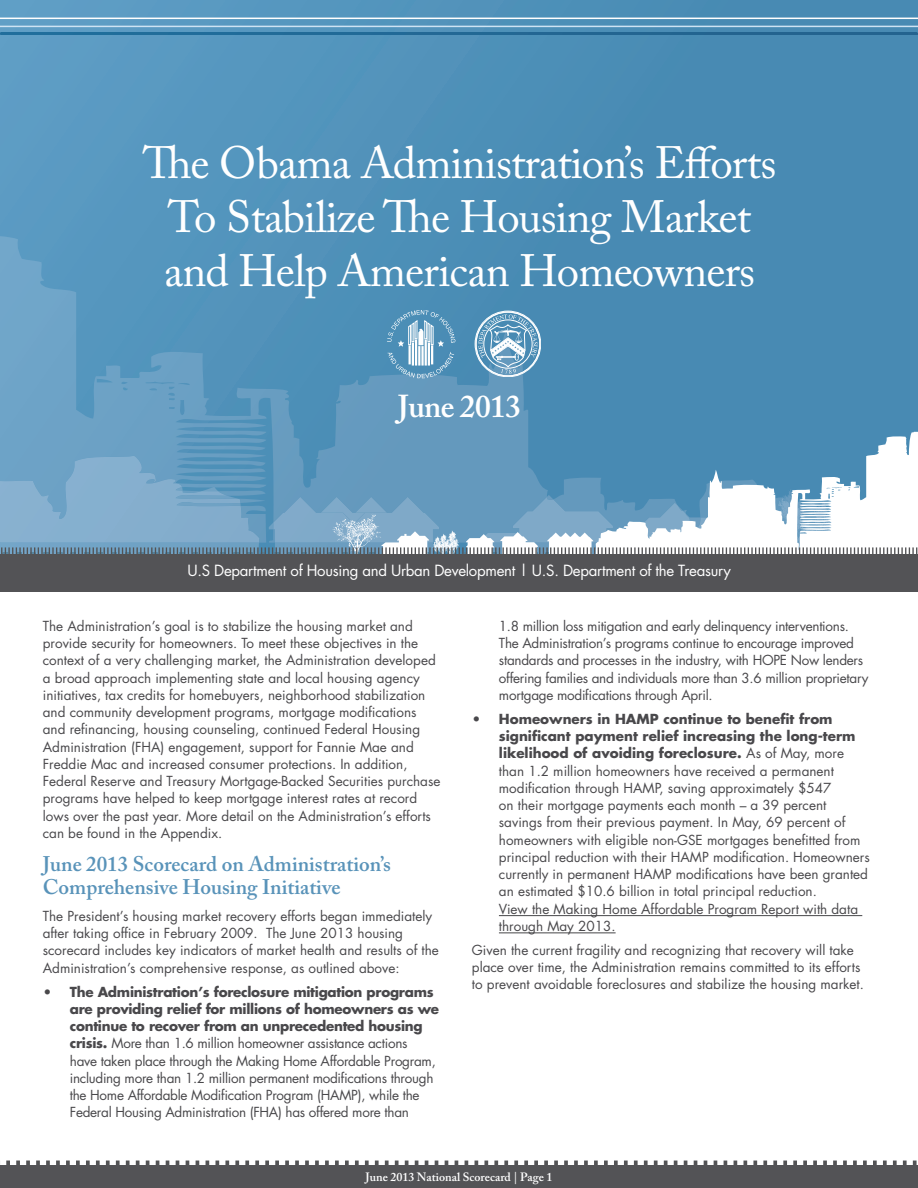
<style>
.page{position:relative;width:918px;height:1188px;background:#fff}
.page>*{position:absolute;margin:0;border:0;box-sizing:border-box;transform-origin:0 0}
.t1{font:45px/54px "Adobe Caslon Pro";letter-spacing:-.02em;color:#fff;text-align:center}
.t2{font:600 31.5px "Adobe Caslon Pro";letter-spacing:-.02em;color:#fff}
.t3{font:600 21px/22.5px "Adobe Caslon Pro";color:#5993b9}
.t4{font:15px "Futura";letter-spacing:-.02em;color:#fff}
.t5{font:13.5px/17.2px "Futura";color:#49484b}
.t6{font:13.5px/17.2px "Futura";letter-spacing:-.02em;color:#49484b}
.t7{font:13.05px "Helvetica Neue";letter-spacing:.01em;color:#fff}
.t8{font:600 12px "Adobe Caslon Pro";color:#fff}
.s1{font-weight:700}
</style>
<div class="page">
<svg style="left:0;top:0;width:918px;height:456px;background:#4f90b8"></svg>
<svg style="left:0;top:398px;width:439px;height:58px;background:#639bc0"></svg>
<svg style="left:596px;top:432px;width:322px;height:123px;background:#5a95ba"></svg>
<div style="left:0;top:555px;width:918px;height:37px;background:#535355"></div>
<svg style="left:0;top:456px;width:917px;height:99px"></svg>
<svg style="left:387px;top:310px;width:69px;height:68px;background:#71a5c4"></svg>
<div style="left:476px;top:312px;width:64px;height:64px;border:1px solid #fff;border-radius:50%"></div>
<svg style="left:478px;top:313px;width:60px;height:61px;background:#80adca"></svg>
<hr style="left:0;top:18px;width:918px;height:1px;background:#fff">
<hr style="left:0;top:26px;width:918px;height:1px;background:#cee3f3">
<svg style="left:0;top:33px;width:918px;height:1px"></svg>
<hr style="left:499px;top:915px;width:363px;height:1px;background:#49484b">
<hr style="left:499px;top:932px;width:117px;height:1px;background:#49484b">
<svg style="left:6px;top:1160px;width:911px;height:5px"></svg>
<div style="left:0;top:1165px;width:918px;height:23px;background:#535356"></div>
<h1 class="t1" style="left:143px;top:140px;width:635px">The Obama Administration’s Efforts<br>To Stabilize The Housing Market and Help American Homeowners</h1>
<h2 class="t2" style="left:398px;top:395px;width:125px">June 2013</h2>
<p class="t7" style="left:157px;top:563px;width:600px">U.S. Department of Housing and Urban Development | Office of Policy Development and Research</p>
<p class="t4" style="left:188px;top:564px;width:545px">U.S Department of Housing and Urban Development | U.S. Department of the Treasury</p>
<p class="t5" style="left:43px;top:618px;width:399px">The Administration’s goal is to stabilize the housing market and provide security for homeowners. To meet these objectives in the context of a very challenging market, the Administration developed a broad approach implementing state and local housing agency initiatives, tax credits for homebuyers, neighborhood stabilization and community development programs, mortgage modifications and refinancing, housing counseling, continued Federal Housing Administration (FHA) engagement, support for Fannie Mae and Freddie Mac and increased consumer protections. In addition, Federal Reserve and Treasury Mortgage-Backed Securities purchase programs have helped to keep mortgage interest rates at record lows over the past year. More detail on the Administration’s efforts can be found in the Appendix.</p>
<h3 class="t3" style="left:43px;top:855px;width:350px">June 2013 Scorecard on Administration’s<br>Comprehensive Housing Initiative</h3>
<p class="t5" style="left:43px;top:908px;width:398px">The President’s housing market recovery efforts began immediately after taking office in February 2009. The June 2013 housing scorecard includes key indicators of market health and results of the Administration’s comprehensive response, as outlined above:</p>
<p class="t6" style="left:70px;top:984px;width:371px;text-indent:-27px"><span class="s1">• The Administration’s foreclosure mitigation programs are providing relief for millions of homeowners as we continue to recover from an unprecedented housing crisis.</span> More than 1.6 million homeowner assistance actions<br>have taken place through the Making Home Affordable Program, including more than 1.2 million permanent modifications through the Home Affordable Modification Program (HAMP), while the Federal Housing Administration (FHA) has offered more than</p>
<p class="t6" style="left:499px;top:618px;width:371px">1.8 million loss mitigation and early delinquency interventions.<br>The Administration’s programs continue to encourage improved standards and processes in the industry, with HOPE Now lenders offering families and individuals more than 3.6 million proprietary mortgage modifications through April.</p>
<p class="t5" style="left:499px;top:711px;width:372px;text-indent:-27px"><span class="s1">• Homeowners in HAMP continue to benefit from significant payment relief increasing the long-term likelihood of avoiding foreclosure.</span> As of May, more than 1.2 million homeowners have received a permanent modification through HAMP, saving approximately $547<br>on their mortgage payments each month – a 39 percent savings from their previous payment. In May, 69 percent of homeowners with eligible non-GSE mortgages benefitted from principal reduction with their HAMP modification. Homeowners currently in permanent HAMP modifications have been granted an estimated $10.6 billion in total principal reduction.<br>View the Making Home Affordable Program Report with data through May 2013.</p>
<p class="t5" style="left:472px;top:942px;width:394px">Given the current fragility and recognizing that recovery will take place over time, the Administration remains committed to its efforts to prevent avoidable foreclosures and stabilize the housing market.</p>
<p class="t8" style="left:366px;top:1172px;width:188px">June 2013 National Scorecard | Page 1</p>
</div>
